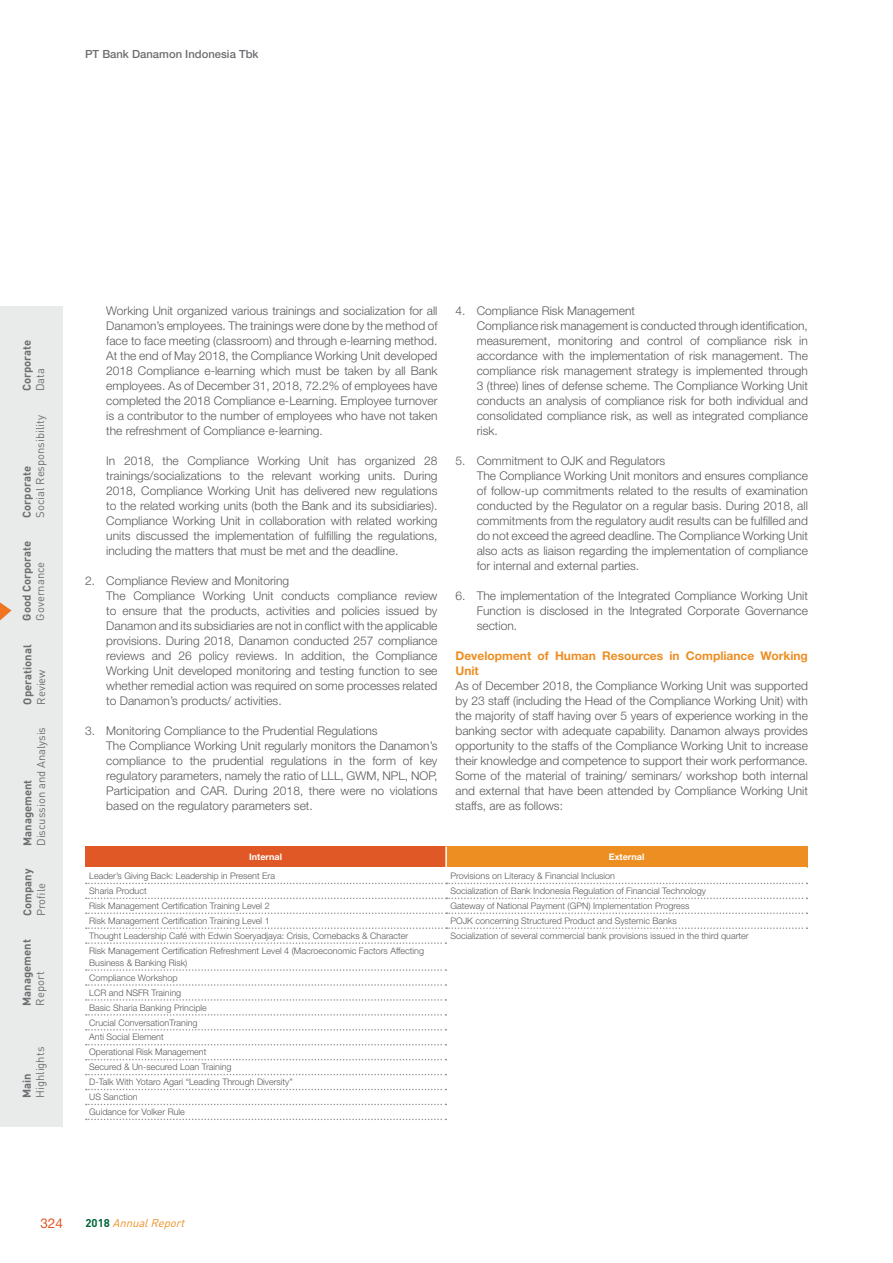
<style>
.page{position:relative;width:893px;height:1263px;background:#fff}
.page>*{position:absolute;margin:0;border:0;box-sizing:border-box;transform-origin:0 0}
.t1{font:13.5px "Helvetica Neue LT Std";color:#e05826}
.t2{font:300 12px/15px "Helvetica Neue LT Std";color:#58595b;text-align:justify}
.t3{font:700 12px/15px "Helvetica Neue LT Std";color:#ed8e22}
.t4{font:11.25px "DIN Pro";color:#6d6e71}
.t5{font:700 11.25px "DIN Pro";color:#6d6e71}
.t6{font:500 11.25px "Helvetica Neue LT Std";color:#6d6e71}
.t7{font:italic 11.25px "DIN Pro";color:#ed8e22}
.t8{font:300 9px/15px "Helvetica Neue LT Std";color:#58595b}
.t9{font:700 9px "Helvetica Neue LT Std";color:#fff}
.s1{font-weight:700;font-style:normal;color:#006337}
</style>
<div class="page">
<div style="left:0;top:306px;width:63px;height:821px;background:#e9eaea"></div>
<svg style="left:0;top:602px;width:11px;height:18px"></svg>
<div style="left:85px;top:846px;width:361px;height:22px;background:#e05826"></div>
<div style="left:446px;top:846px;width:361px;height:22px;background:#ed8e22"></div>
<svg style="left:86px;top:883px;width:721px;height:1px"></svg>
<svg style="left:86px;top:897px;width:721px;height:2px"></svg>
<svg style="left:86px;top:912px;width:721px;height:2px"></svg>
<svg style="left:86px;top:942px;width:360px;height:2px"></svg>
<hr style="left:445px;top:846px;width:2px;height:21px;background:#fff">
<svg style="left:86px;top:969px;width:360px;height:2px"></svg>
<svg style="left:86px;top:984px;width:360px;height:2px"></svg>
<svg style="left:86px;top:999px;width:360px;height:2px"></svg>
<svg style="left:86px;top:1014px;width:360px;height:1px"></svg>
<svg style="left:86px;top:1029px;width:360px;height:1px"></svg>
<svg style="left:86px;top:1044px;width:360px;height:1px"></svg>
<svg style="left:86px;top:1059px;width:360px;height:1px"></svg>
<svg style="left:86px;top:1074px;width:360px;height:1px"></svg>
<svg style="left:86px;top:1089px;width:360px;height:1px"></svg>
<svg style="left:86px;top:1104px;width:360px;height:1px"></svg>
<svg style="left:86px;top:1119px;width:360px;height:1px"></svg>
<hr style="left:85px;top:867px;width:361px;height:1px;background:#fff">
<hr style="left:446px;top:867px;width:361px;height:1px;background:#fff">
<svg style="left:86px;top:927px;width:721px;height:2px"></svg>
<p class="t6" style="left:85px;top:47px;width:175px">PT Bank Danamon Indonesia Tbk</p>
<p class="t5" style="left:19px;top:391px;width:53px;rotate:-90deg">Corporate</p>
<p class="t4" style="left:33px;top:391px;width:25px;rotate:-90deg">Data</p>
<p class="t4" style="left:33px;top:518px;width:104px;rotate:-90deg">Social Responsibility</p>
<p class="t5" style="left:19px;top:518px;width:53px;rotate:-90deg">Corporate</p>
<p class="t5" style="left:19px;top:620px;width:82px;rotate:-90deg">Good Corporate</p>
<p class="t4" style="left:33px;top:620px;width:60px;rotate:-90deg">Governance</p>
<p class="t5" style="left:20px;top:705px;width:61px;rotate:-90deg">Operational</p>
<p class="t4" style="left:33px;top:705px;width:37px;rotate:-90deg">Review</p>
<p class="t4" style="left:33px;top:846px;width:121px;rotate:-90deg">Discussion and Analysis</p>
<p class="t5" style="left:20px;top:846px;width:68px;rotate:-90deg">Management</p>
<p class="t5" style="left:20px;top:916px;width:49px;rotate:-90deg">Company</p>
<p class="t4" style="left:33px;top:916px;width:34px;rotate:-90deg">Profile</p>
<p class="t5" style="left:19px;top:1006px;width:68px;rotate:-90deg">Management</p>
<p class="t4" style="left:33px;top:1006px;width:35px;rotate:-90deg">Report</p>
<p class="t4" style="left:33px;top:1098px;width:53px;rotate:-90deg">Highlights</p>
<p class="t5" style="left:19px;top:1098px;width:26px;rotate:-90deg">Main</p>
<p class="t2" style="left:106px;top:303px;width:333px">Working Unit organized various trainings and socialization for all Danamon’s employees. The trainings were done by the method of face to face meeting (classroom) and through e-learning method.<br>At the end of May 2018, the Compliance Working Unit developed 2018 Compliance e-learning which must be taken by all Bank employees. As of December 31, 2018, 72.2% of employees have completed the 2018 Compliance e-Learning. Employee turnover is a contributor to the number of employees who have not taken the refreshment of Compliance e-learning.</p>
<p class="t2" style="left:106px;top:453px;width:333px">In 2018, the Compliance Working Unit has organized 28 trainings/socializations to the relevant working units. During 2018, Compliance Working Unit has delivered new regulations to the related working units (both the Bank and its subsidiaries).<br>Compliance Working Unit in collaboration with related working units discussed the implementation of fulfilling the regulations, including the matters that must be met and the deadline.</p>
<p class="t2" style="left:106px;top:573px;width:333px;text-align:left;text-indent:-21px">2. Compliance Review and Monitoring<br>The Compliance Working Unit conducts compliance review to ensure that the products, activities and policies issued by Danamon and its subsidiaries are not in conflict with the applicable provisions. During 2018, Danamon conducted 257 compliance reviews and 26 policy reviews. In addition, the Compliance Working Unit developed monitoring and testing function to see whether remedial action was required on some processes related to Danamon’s products/ activities.</p>
<p class="t2" style="left:106px;top:723px;width:333px;text-align:left;text-indent:-21px">3. Monitoring Compliance to the Prudential Regulations<br>The Compliance Working Unit regularly monitors the Danamon’s compliance to the prudential regulations in the form of key regulatory parameters, namely the ratio of LLL, GWM, NPL, NOP, Participation and CAR. During 2018, there were no violations based on the regulatory parameters set.</p>
<p class="t2" style="left:477px;top:303px;width:333px;text-align:left;text-indent:-21px">4. Compliance Risk Management<br>Compliance risk management is conducted through identification, measurement, monitoring and control of compliance risk in accordance with the implementation of risk management. The compliance risk management strategy is implemented through 3 (three) lines of defense scheme. The Compliance Working Unit conducts an analysis of compliance risk for both individual and consolidated compliance risk, as well as integrated compliance risk.</p>
<p class="t2" style="left:477px;top:453px;width:333px;text-align:left;text-indent:-21px">5. Commitment to OJK and Regulators<br>The Compliance Working Unit monitors and ensures compliance of follow-up commitments related to the results of examination conducted by the Regulator on a regular basis. During 2018, all commitments from the regulatory audit results can be fulfilled and do not exceed the agreed deadline. The Compliance Working Unit also acts as liaison regarding the implementation of compliance for internal and external parties.</p>
<p class="t2" style="left:477px;top:588px;width:333px;text-indent:-21px">6. The implementation of the Integrated Compliance Working Unit Function is disclosed in the Integrated Corporate Governance section.</p>
<p class="t3" style="left:455px;top:648px;width:354px">Development of Human Resources in Compliance Working<br>Unit</p>
<p class="t2" style="left:455px;top:678px;width:354px">As of December 2018, the Compliance Working Unit was supported by 23 staff (including the Head of the Compliance Working Unit) with the majority of staff having over 5 years of experience working in the banking sector with adequate capability. Danamon always provides opportunity to the staffs of the Compliance Working Unit to increase their knowledge and competence to support their work performance.<br>Some of the material of training/ seminars/ workshop both internal and external that have been attended by Compliance Working Unit staffs, are as follows:</p>
<p class="t9" style="left:249px;top:851px;width:34px">Internal</p>
<p class="t9" style="left:609px;top:851px;width:37px">External</p>
<p class="t8" style="left:89px;top:868px;width:187px">Leader’s Giving Back: Leadership in Present Era</p>
<p class="t8" style="left:450px;top:868px;width:166px">Provisions on Literacy &amp; Financial Inclusion</p>
<p class="t8" style="left:89px;top:883px;width:59px">Sharia Product</p>
<p class="t8" style="left:450px;top:883px;width:257px">Socialization of Bank Indonesia Regulation of Financial Technology</p>
<p class="t8" style="left:89px;top:898px;width:182px">Risk Management Certification Training Level 2</p>
<p class="t8" style="left:450px;top:898px;width:241px">Gateway of National Payment (GPN) Implementation Progress</p>
<p class="t8" style="left:89px;top:913px;width:182px">Risk Management Certification Training Level 1</p>
<p class="t8" style="left:450px;top:913px;width:228px">POJK concerning Structured Product and Systemic Banks</p>
<p class="t8" style="left:89px;top:928px;width:321px">Thought Leadership Café with Edwin Soeryadjaya: Crisis, Comebacks &amp; Character</p>
<p class="t8" style="left:450px;top:928px;width:300px">Socialization of several commercial bank provisions issued in the third quarter</p>
<p class="t8" style="left:89px;top:944px;width:336px;line-height:12px">Risk Management Certification Refreshment Level 4 (Macroeconomic Factors Affecting<br>Business &amp; Banking Risk)</p>
<p class="t8" style="left:89px;top:970px;width:205px">Compliance Workshop<br>LCR and NSFR Training<br>Basic Sharia Banking Principle<br>Crucial ConversationTraning<br>Anti Social Element<br>Operational Risk Management<br>Secured &amp; Un-secured Loan Training<br>D-Talk With Yotaro Agari “Leading Through Diversity”<br>US Sanction<br>Guidance for Volker Rule</p>
<p class="t1" style="left:40px;top:1215px;width:24px">324</p>
<p class="t7" style="left:85px;top:1215px;width:104px"><span class="s1">2 0 1 8</span> AnnualReport</p>
</div>
